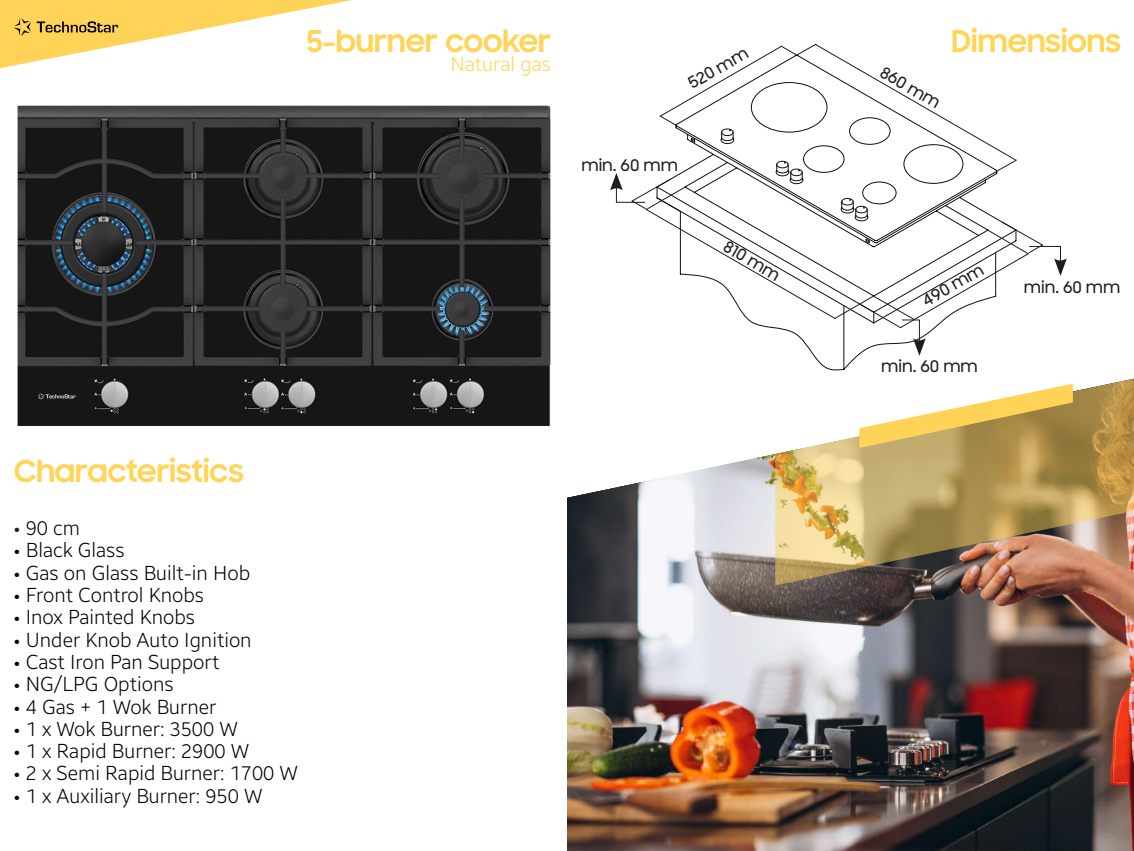
<style>
.page{position:relative;width:1134px;height:851px;background:#fff}
.page>*{position:absolute;margin:0;border:0;box-sizing:border-box;transform-origin:0 0}
.t1{font:700 30px "Samsung Sharp Sans";color:#ffd457}
.t2{font:300 20px "Samsung Sans";color:#000}
.t3{font:300 20px "Samsung Sans";color:#ffd457}
.t4{font:500 16px "Samsung Sharp Sans";color:#1d1d1b}
.s1{color:#1d1d1b}
</style>
<div class="page">
<img style="left:567px;top:454px;width:567px;height:396px">
<svg style="left:0;top:0;width:352px;height:68px"></svg>
<img style="left:775px;top:378px;width:359px;height:207px">
<svg style="left:859px;top:383px;width:214px;height:65px"></svg>
<img style="left:17px;top:105px;width:534px;height:321px">
<svg style="left:610px;top:44px;width:457px;height:312px"></svg>
<h1 class="t1" style="left:306px;top:19px;width:246px">5-burner cooker</h1>
<p class="t3" style="left:450px;top:50px;width:102px">Natural gas</p>
<p class="t4" style="left:684px;top:74px;width:68px;rotate:-29deg">520 mm</p>
<p class="t4" style="left:581px;top:153px;width:98px">min. 60 mm</p>
<p class="t4" style="left:731px;top:235px;width:63px;rotate:30deg">810 mm</p>
<h1 class="t1" style="left:14px;top:448px;width:231px">Characteristics</h1>
<p class="t2" style="left:14px;top:514px;width:68px"><span class="s1">•</span> 90 cm</p>
<p class="t2" style="left:14px;top:536px;width:113px">• Black Glass</p>
<p class="t2" style="left:14px;top:558px;width:238px">• Gas on Glass Built-in Hob</p>
<p class="t2" style="left:14px;top:581px;width:192px">• Front Control Knobs</p>
<p class="t2" style="left:14px;top:603px;width:183px">• Inox Painted Knobs</p>
<p class="t2" style="left:14px;top:625px;width:240px">• Under Knob Auto Ignition</p>
<p class="t2" style="left:14px;top:647px;width:207px">• Cast Iron Pan Support</p>
<p class="t2" style="left:14px;top:670px;width:161px">• NG/LPG Options</p>
<p class="t2" style="left:14px;top:692px;width:204px">• 4 Gas + 1 Wok Burner</p>
<p class="t2" style="left:14px;top:714px;width:226px">• 1 x Wok Burner: 3500 W</p>
<p class="t2" style="left:14px;top:737px;width:237px">• 1 x Rapid Burner: 2900 W</p>
<p class="t2" style="left:14px;top:759px;width:286px">• 2 x Semi Rapid Burner: 1700 W</p>
<p class="t2" style="left:14px;top:781px;width:250px">• 1 x Auxiliary Burner: 950 W</p>
<p class="t4" style="left:887px;top:61px;width:68px;rotate:30deg">860 mm</p>
<h1 class="t1" style="left:951px;top:19px;width:171px">Dimensions</h1>
<p class="t4" style="left:918px;top:291px;width:69px;rotate:-29deg">490 mm</p>
<p class="t4" style="left:881px;top:354px;width:98px">min. 60 mm</p>
<p class="t4" style="left:1024px;top:275px;width:98px">min. 60 mm</p>
</div>
